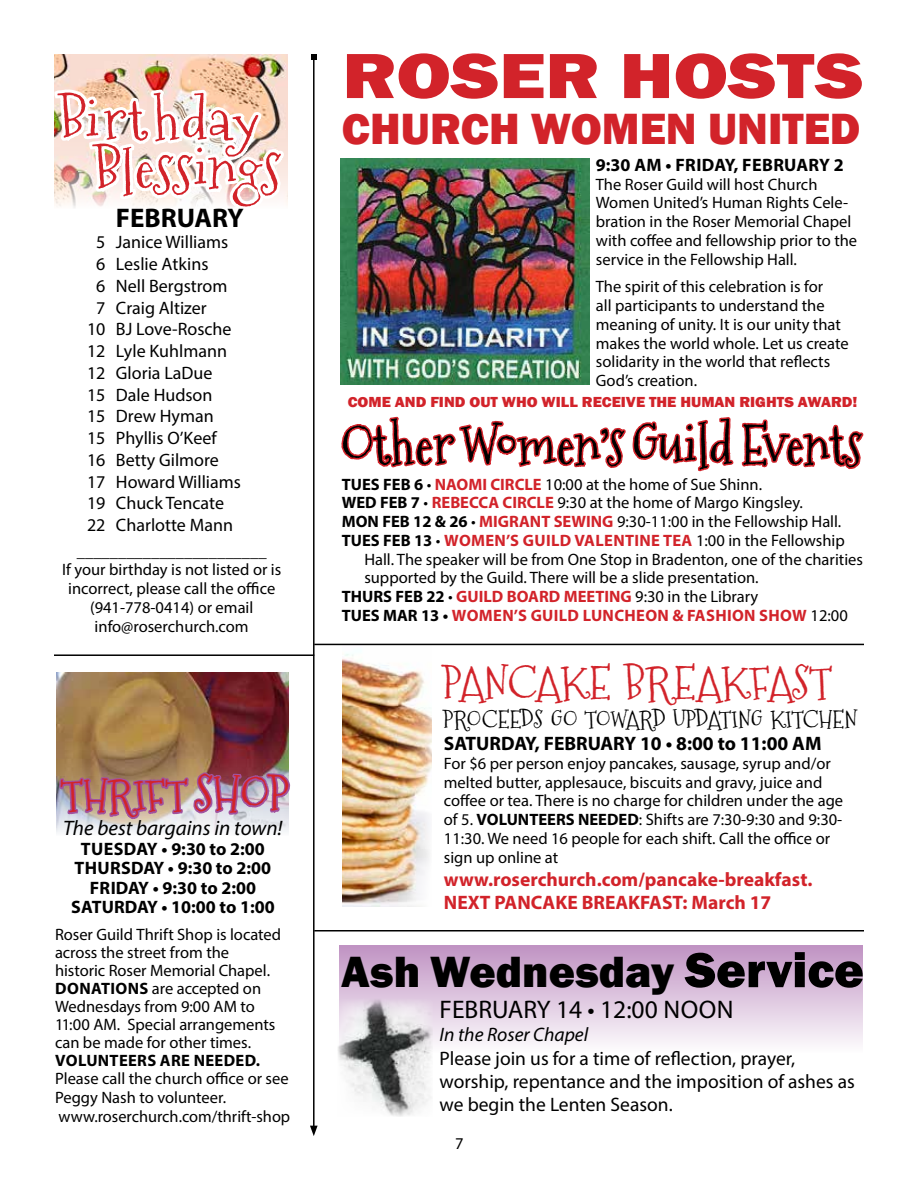
<style>
.page{position:relative;width:918px;height:1188px;background:#fff}
.page>*{position:absolute;margin:0;border:0;box-sizing:border-box;transform-origin:0 0}
.t1{font:800 66px "Franklin Gothic";color:#d2232a;scale:1.2 1}
.t2{font:55.5px/48px "Sugarplum";color:#d2232a;scale:1.09 1}
.t3{font:54px "Sugarplum";letter-spacing:.005em;color:#000}
.t4{font:800 45px "Franklin Gothic";color:#000}
.t5{font:800 45px "Franklin Gothic";color:#d2232a}
.t6{font:45px "Sugarplum";letter-spacing:.035em;color:#d2232a}
.t7{font:43.5px "Sugarplum";letter-spacing:.03em;color:#d2232a}
.t8{font:700 27px "Myriad Pro";color:#000}
.t9{font:25.5px "Myriad Pro";color:#000}
.t10{font:24px "Sugarplum";letter-spacing:.01em;color:#000}
.t11{font:italic 21px "Myriad Pro";color:#000}
.t12{font:19.5px/23.4px "Myriad Pro";color:#000}
.t13{font:700 19.5px/23.4px "Myriad Pro";color:#d2232a}
.t14{font:700 19.5px "Myriad Pro";color:#000}
.t15{font:italic 19.5px "Myriad Pro";color:#000}
.t16{font:18px "Myriad Pro";color:#000}
.t17{font:700 18px/19.5px "Myriad Pro";color:#000;text-align:center}
.t18{font:700 18px "Myriad Pro";letter-spacing:.02em;color:#000}
.t19{font:16.5px/18.8px "Myriad Pro";color:#000}
.t20{font:700 16.5px "Myriad Pro";letter-spacing:.02em;color:#d2232a}
.t21{font:700 16.5px "Myriad Pro";letter-spacing:.02em;color:#000}
.t22{font:800 15px "Franklin Gothic";color:#d2232a;scale:1.05 1}
.s1{font-size:60px}
.s2{font-size:48px}
.s3{font-weight:700}
.s4{font-size:51px}
.s5{font-weight:700;color:#d2232a}
.s6{color:#000}
.s7{font-weight:400;color:#000}
</style>
<div class="page">
<hr style="left:313px;top:57px;width:2px;height:1071px;background:#000">
<svg style="left:311px;top:54px;width:6px;height:6px"></svg>
<svg style="left:310px;top:1126px;width:8px;height:10px"></svg>
<hr style="left:54px;top:654px;width:260px;height:2px;background:#000">
<img style="left:54px;top:54px;width:233px;height:154px">
<img style="left:56px;top:673px;width:232px;height:160px">
<img style="left:58px;top:729px;width:233px;height:105px">
<hr style="left:314px;top:930px;width:550px;height:2px;background:#000">
<svg style="left:340px;top:380px;width:524px;height:92px"></svg>
<img style="left:340px;top:159px;width:249px;height:225px">
<div style="left:339px;top:945px;width:524px;height:108px;background:linear-gradient(to bottom,#bf92c2,#fdfcfd)"></div>
<img style="left:338px;top:999px;width:95px;height:118px">
<img style="left:342px;top:654px;width:90px;height:253px">
<hr style="left:314px;top:644px;width:550px;height:1px;background:#000">
<h2 class="t2" style="left:95px;top:100px;width:174px;text-indent:-35px">Birthday<br>Blessing<span class="s1">s</span></h2>
<h3 class="t8" style="left:116px;top:200px;width:129px">FEBRUARY</h3>
<p class="t16" style="left:96px;top:231px;width:134px">5 Janice Williams</p>
<p class="t16" style="left:96px;top:253px;width:114px">6 Leslie Atkins</p>
<p class="t16" style="left:96px;top:275px;width:133px">6 Nell Bergstrom</p>
<p class="t16" style="left:96px;top:297px;width:112px">7 Craig Altizer</p>
<p class="t16" style="left:87px;top:318px;width:146px">10 BJ Love-Rosche</p>
<p class="t16" style="left:87px;top:340px;width:142px">12 Lyle Kuhlmann</p>
<p class="t16" style="left:87px;top:362px;width:127px">12 Gloria LaDue</p>
<p class="t16" style="left:87px;top:384px;width:127px">15 Dale Hudson</p>
<p class="t16" style="left:87px;top:405px;width:128px">15 Drew Hyman</p>
<p class="t16" style="left:87px;top:427px;width:131px">15 Phyllis O’Keef</p>
<p class="t16" style="left:87px;top:449px;width:133px">16 Betty Gilmore</p>
<p class="t16" style="left:87px;top:471px;width:156px">17 Howard Williams</p>
<p class="t16" style="left:87px;top:492px;width:139px">19 Chuck Tencate</p>
<p class="t16" style="left:87px;top:514px;width:148px">22 Charlotte Mann</p>
<p class="t19" style="left:62px;top:541px;width:221px;text-align:center">_______________________<br>If your birthday is not listed or is incorrect, please call the office (941-778-0414) or email info@roserchurch.com</p>
<h3 class="t7" style="left:63px;top:766px;width:229px">THRIFT <span class="s2">SHOP</span></h3>
<p class="t11" style="left:63px;top:815px;width:221px">The best bargains in town!</p>
<p class="t17" style="left:71px;top:838px;width:205px">TUESDAY • 9:30 to 2:00<br>THURSDAY • 9:30 to 2:00<br>FRIDAY • 9:30 to 2:00<br>SATURDAY • 10:00 to 1:00</p>
<p class="t19" style="left:55px;top:926px;width:228px;line-height:18px">Roser Guild Thrift Shop is located across the street from the historic Roser Memorial Chapel.<br><span class="s3">DONATIONS</span> are accepted on<br>Wednesdays from 9:00 AM to<br>11:00 AM. Special arrangements can be made for other times.</p>
<p class="t21" style="left:55px;top:1050px;width:206px">VOLUNTEERS ARE NEEDED.</p>
<p class="t19" style="left:55px;top:1069px;width:237px">Please call the church office or see<br>Peggy Nash to volunteer. www.roserchurch.com/thrift-shop</p>
<h1 class="t1" style="left:342px;top:33px;width:436px">ROSER HOSTS</h1>
<h3 class="t5" style="left:342px;top:100px;width:520px">CHURCH WOMEN UNITED</h3>
<p class="t18" style="left:596px;top:153px;width:250px">9:30 AM • FRIDAY, FEBRUARY 2</p>
<p class="t19" style="left:596px;top:174px;width:263px">The Roser Guild will host Church Women United’s Human Rights Cele&shy;bration in the Roser Memorial Chapel with coffee and fellowship prior to the service in the Fellowship Hall.</p>
<p class="t19" style="left:596px;top:277px;width:254px">The spirit of this celebration is for<br>all participants to understand the meaning of unity. It is our unity that makes the world whole. Let us create solidarity in the world that reflects God’s creation.</p>
<p class="t22" style="left:348px;top:392px;width:487px">COME AND FIND OUT WHO WILL RECEIVE THE HUMAN RIGHTS AWARD!</p>
<h3 class="t3" style="left:342px;top:408px;width:523px">Other Women’<span class="s4">s</span> Guild Event<span class="s2">s</span></h3>
<p class="t19" style="left:342px;top:474px;width:422px"><span class="s3">TUES FEB 6</span> • <span class="s5">NAOMI CIRCLE</span> 10:00 at the home of Sue Shinn.</p>
<p class="t19" style="left:342px;top:493px;width:463px"><span class="s3">WED FEB 7</span> • <span class="s5">REBECCA CIRCLE</span> 9:30 at the home of Margo Kingsley.</p>
<p class="t19" style="left:342px;top:512px;width:501px"><span class="s3">MON FEB 12 &amp; 26</span> • <span class="s5">MIGRANT SEWING</span> 9:30-11:00 in the Fellowship Hall.</p>
<p class="t20" style="left:342px;top:530px;width:504px"><span class="s6">TUES FEB 13</span> <span class="s7">•</span> WOMEN’S GUILD VALENTINE TEA <span class="s7">1:00 in the Fellowship</span></p>
<p class="t19" style="left:364px;top:549px;width:500px">Hall. The speaker will be from One Stop in Bradenton, one of the charities</p>
<p class="t19" style="left:364px;top:568px;width:396px">supported by the Guild. There will be a slide presentation.</p>
<p class="t19" style="left:342px;top:587px;width:418px"><span class="s3">THURS FEB 22</span> • <span class="s5">GUILD BOARD MEETING</span> 9:30 in the Library</p>
<p class="t20" style="left:342px;top:605px;width:508px"><span class="s6">TUES MAR 13 •</span> WOMEN’S GUILD LUNCHEON &amp; FASHION SHOW <span class="s7">12:00</span></p>
<h3 class="t6" style="left:444px;top:652px;width:390px">PANCAKE BREAKFAST</h3>
<h3 class="t10" style="left:444px;top:703px;width:415px">PROCEEDS GO TOWARD UPDATING KITCHEN</h3>
<p class="t14" style="left:444px;top:731px;width:379px">SATURDAY, FEBRUARY 10 • 8:00 to 11:00 AM</p>
<p class="t19" style="left:444px;top:754px;width:401px">For $6 per person enjoy pancakes, sausage, syrup and/or melted butter, applesauce, biscuits and gravy, juice and coffee or tea. There is no charge for children under the age of 5. <span class="s3">VOLUNTEERS NEEDED</span>: Shifts are 7:30-9:30 and 9:30- 11:30. We need 16 people for each shift. Call the office or sign up online at</p>
<p class="t13" style="left:444px;top:867px;width:370px">www.roserchurch.com/pancake-breakfast.<br>NEXT PANCAKE BREAKFAST: March 17</p>
<h3 class="t4" style="left:341px;top:943px;width:524px">Ash Wednesday <span class="s4">Service</span></h3>
<h3 class="t9" style="left:440px;top:994px;width:296px">FEBRUARY 14 • 12:00 NOON</h3>
<p class="t15" style="left:440px;top:1023px;width:150px">In the Roser Chapel</p>
<p class="t12" style="left:440px;top:1046px;width:417px">Please join us for a time of reflection, prayer, worship, repentance and the imposition of ashes as we begin the Lenten Season.</p>
<p class="t19" style="left:455px;top:1133px;width:10px">7</p>
</div>
